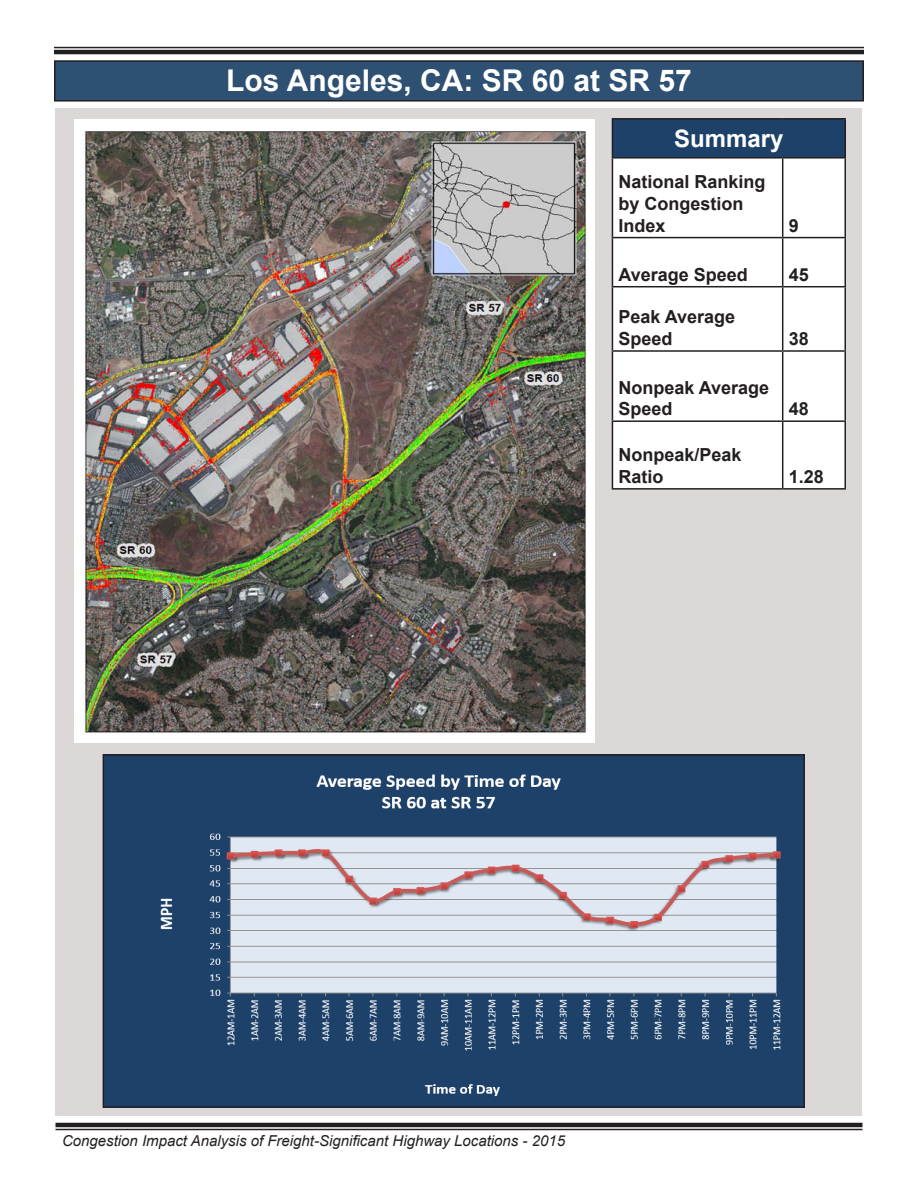
<style>
.page{position:relative;width:918px;height:1188px;background:#fff}
.page>*{position:absolute;margin:0;border:0;box-sizing:border-box;transform-origin:0 0}
.t1{font:700 30px "Arial";color:#fff}
.t2{font:700 24px "Arial";color:#fff}
.t3{font:700 18px/21.6px "Arial";color:#231f20}
.t4{font:italic 15px "Arial";color:#231f20}
</style>
<div class="page">
<div style="left:56px;top:108px;width:806px;height:1008px;background:#dcd8d7"></div>
<img style="left:74px;top:120px;width:520px;height:623px">
<div style="left:55px;top:61px;width:808px;height:40px;background:#2e5072"></div>
<div style="left:54px;top:60px;width:810px;height:42px;border:2px solid #231f20"></div>
<hr style="left:56px;top:1129px;width:806px;height:1px;background:#231f20">
<hr style="left:56px;top:1123px;width:806px;height:4px;background:#231f20">
<div style="left:612px;top:119px;width:233px;height:39px;background:#1e4169"></div>
<div style="left:613px;top:159px;width:231px;height:329px;background:#fff"></div>
<hr style="left:612px;top:159px;width:1px;height:78px;background:#231f20">
<hr style="left:782px;top:159px;width:1px;height:78px;background:#231f20">
<hr style="left:844px;top:159px;width:2px;height:78px;background:#231f20">
<hr style="left:612px;top:237px;width:171px;height:1px;background:#231f20">
<hr style="left:612px;top:238px;width:1px;height:48px;background:#231f20">
<hr style="left:783px;top:237px;width:63px;height:1px;background:#231f20">
<hr style="left:782px;top:238px;width:1px;height:48px;background:#231f20">
<hr style="left:844px;top:238px;width:2px;height:48px;background:#231f20">
<hr style="left:612px;top:286px;width:171px;height:1px;background:#231f20">
<hr style="left:612px;top:287px;width:1px;height:63px;background:#231f20">
<hr style="left:783px;top:286px;width:63px;height:1px;background:#231f20">
<hr style="left:782px;top:287px;width:1px;height:63px;background:#231f20">
<hr style="left:844px;top:287px;width:2px;height:63px;background:#231f20">
<hr style="left:612px;top:350px;width:171px;height:2px;background:#231f20">
<hr style="left:612px;top:352px;width:1px;height:68px;background:#231f20">
<hr style="left:783px;top:350px;width:63px;height:2px;background:#231f20">
<hr style="left:782px;top:352px;width:1px;height:68px;background:#231f20">
<hr style="left:844px;top:352px;width:2px;height:68px;background:#231f20">
<hr style="left:612px;top:420px;width:171px;height:2px;background:#231f20">
<hr style="left:612px;top:422px;width:1px;height:66px;background:#231f20">
<hr style="left:783px;top:420px;width:63px;height:2px;background:#231f20">
<hr style="left:782px;top:422px;width:1px;height:66px;background:#231f20">
<hr style="left:844px;top:422px;width:2px;height:66px;background:#231f20">
<hr style="left:612px;top:488px;width:171px;height:2px;background:#231f20">
<hr style="left:783px;top:488px;width:63px;height:2px;background:#231f20">
<hr style="left:612px;top:118px;width:171px;height:2px;background:#231f20">
<hr style="left:612px;top:120px;width:1px;height:37px;background:#231f20">
<hr style="left:783px;top:118px;width:63px;height:2px;background:#231f20">
<hr style="left:844px;top:120px;width:2px;height:37px;background:#231f20">
<hr style="left:612px;top:157px;width:171px;height:2px;background:#231f20">
<hr style="left:783px;top:157px;width:63px;height:2px;background:#231f20">
<img style="left:106px;top:757px;width:696px;height:348px">
<div style="left:103px;top:754px;width:702px;height:354px;border:2px solid #231f20"></div>
<hr style="left:54px;top:47px;width:810px;height:1px;background:#231f20">
<hr style="left:54px;top:50px;width:810px;height:4px;background:#231f20">
<p class="t1" style="left:226px;top:60px;width:467px">Los Angeles, CA: SR 60 at SR 57</p>
<p class="t2" style="left:674px;top:123px;width:111px">Summary</p>
<p class="t3" style="left:618px;top:172px;width:149px">National Ranking by Congestion<br>Index</p>
<p class="t3" style="left:789px;top:215px;width:12px">9</p>
<p class="t3" style="left:618px;top:264px;width:131px">Average Speed</p>
<p class="t3" style="left:789px;top:264px;width:22px">45</p>
<p class="t3" style="left:618px;top:307px;width:118px">Peak Average<br>Speed</p>
<p class="t3" style="left:789px;top:328px;width:22px">38</p>
<p class="t3" style="left:618px;top:377px;width:152px">Nonpeak Average<br>Speed</p>
<p class="t3" style="left:618px;top:445px;width:125px">Nonpeak/Peak<br>Ratio</p>
<p class="t3" style="left:789px;top:399px;width:22px">48</p>
<p class="t3" style="left:789px;top:466px;width:37px">1.28</p>
<p class="t4" style="left:62px;top:1131px;width:504px">Congestion Impact Analysis of Freight-Significant Highway Locations - 2015</p>
</div>
